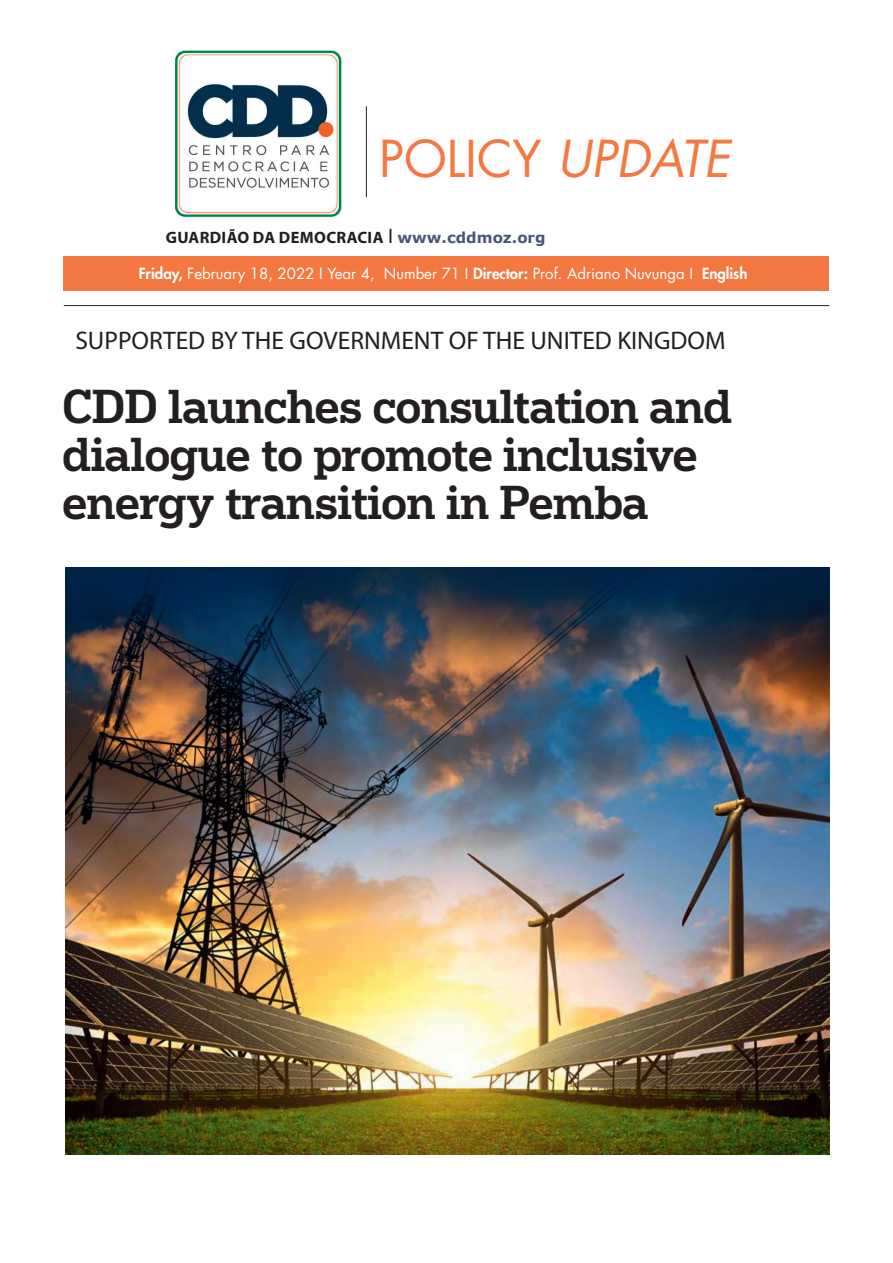
<style>
.page{position:relative;width:893px;height:1263px;background:#fff}
.page>*{position:absolute;margin:0;border:0;box-sizing:border-box;transform-origin:0 0}
.t1{font:49.5px "Futura LT";color:#f37841}
.t2{font:500 45px/48px "Popular";letter-spacing:-.01em;color:#231f20}
.t3{font:25.5px "Myriad Pro";color:#231f20}
.t4{font:700 16.5px "Myriad Pro";letter-spacing:.02em;color:#231f20}
.t5{font:15px "Futura LT";color:#fff}
.s1{font-style:italic}
.s2{font-weight:400;font-size:20.85px}
.s3{font-family:"Verdana";font-size:15px;color:#485775}
.s4{font-weight:800}
</style>
<div class="page">
<hr style="left:366px;top:106px;width:1px;height:91px;background:#231f20">
<hr style="left:64px;top:305px;width:765px;height:1px;background:#231f20">
<img style="left:175px;top:50px;width:167px;height:167px">
<img style="left:65px;top:568px;width:764px;height:586px">
<div style="left:64px;top:256px;width:765px;height:35px;background:#f37841"></div>
<p class="t1" style="left:379px;top:127px;width:352px">POLICY <span class="s1">UPDATE</span></p>
<p class="t4" style="left:166px;top:227px;width:381px">GUARDIÃO DA DEMOCRACIA <span class="s2">I</span> <span class="s3">www.cddmoz.org</span></p>
<p class="t5" style="left:139px;top:263px;width:610px"><span class="s4">Friday,</span> February 18, 2022 I Year 4, Number 71 I <span class="s4">Director:</span> Prof. Adriano Nuvunga I <span class="s4">English</span></p>
<p class="t3" style="left:75px;top:324px;width:652px">SUPPORTED BY THE GOVERNMENT OF THE UNITED KINGDOM</p>
<p class="t2" style="left:63px;top:381px;width:671px">CDD launches consultation and dialogue to promote inclusive energy transition in Pemba</p>
</div>
